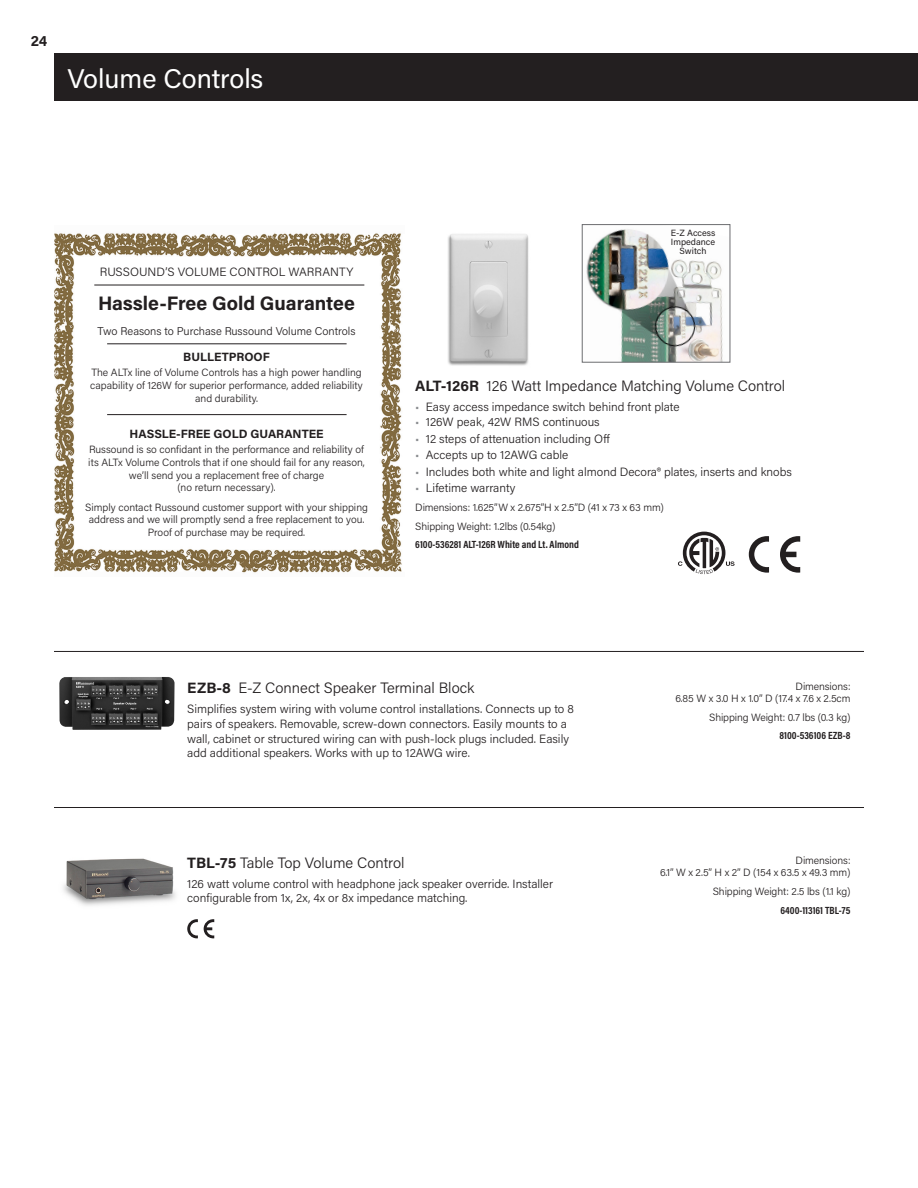
<style>
.page{position:relative;width:918px;height:1188px;background:#fff}
.page>*{position:absolute;margin:0;border:0;box-sizing:border-box;transform-origin:0 0}
.Page_Header{font:27px "Acumin Pro";color:#fff}
.body{font:700 19.5px "Acumin Pro";color:#231f20}
.subhead{font:300 15px "Acumin Pro";color:#231f20}
.body-2{font:300 15px "Acumin Pro";color:#231f20}
.t1{font:700 15px "Acumin Pro";color:#231f20}
.body-3{font:300 12px/14.7px "Acumin Pro";color:#231f20}
.bullets{font:300 12px "Acumin Pro";color:#231f20}
.body-4{font:700 12px "Acumin Pro";color:#231f20}
.body-5{font:300 11.25px "Acumin Pro";color:#231f20}
.body-6{font:300 10.5px/12.6px "Acumin Pro";color:#231f20;text-align:center}
.dimensions{font:300 10.5px/12px "Acumin Pro";letter-spacing:-.01em;color:#231f20;text-align:right}
.part_numbers{font:700 10.5px "Acumin Pro Cond";color:#231f20}
.t2{font:9px "Acumin Pro";color:#231f20}
.s1{font-weight:700}
.s2{color:#8a8c8f}
</style>
<div class="page">
<div style="left:54px;top:54px;width:864px;height:47px;background:#231f20"></div>
<img style="left:54px;top:233px;width:348px;height:340px">
<img style="left:63px;top:858px;width:113px;height:48px">
<hr style="left:54px;top:651px;width:810px;height:1px;background:#231f20">
<hr style="left:54px;top:807px;width:810px;height:1px;background:#231f20">
<img style="left:586px;top:229px;width:137px;height:132px">
<div style="left:582px;top:224px;width:148px;height:139px;border:1px solid #6c6d70"></div>
<hr style="left:94px;top:285px;width:270px;height:1px;background:#231f20">
<hr style="left:107px;top:343px;width:240px;height:1px;background:#231f20">
<hr style="left:107px;top:414px;width:240px;height:1px;background:#231f20">
<svg style="left:678px;top:532px;width:57px;height:42px"></svg>
<img style="left:448px;top:234px;width:81px;height:132px">
<img style="left:59px;top:677px;width:116px;height:53px">
<svg style="left:187px;top:919px;width:11px;height:19px"></svg>
<svg style="left:204px;top:919px;width:10px;height:19px"></svg>
<svg style="left:749px;top:536px;width:20px;height:36px"></svg>
<svg style="left:780px;top:536px;width:20px;height:36px"></svg>
<h3 class="t1" style="left:31px;top:30px;width:18px">24</h3>
<p class="Page_Header" style="left:68px;top:60px;width:197px">Volume Controls</p>
<p class="body-3" style="left:100px;top:264px;width:255px">RUSSOUND’S VOLUME CONTROL WARRANTY</p>
<p class="body" style="left:98px;top:290px;width:258px">Hassle-Free Gold Guarantee</p>
<p class="body-5" style="left:98px;top:324px;width:259px">Two Reasons to Purchase Russound Volume Controls</p>
<p class="body-4" style="left:183px;top:348px;width:88px">BULLETPROOF</p>
<p class="body-6" style="left:90px;top:366px;width:274px">The ALTx line of Volume Controls has a high power handling capability of 126W for superior performance, added reliability and durability.</p>
<p class="body-4" style="left:129px;top:425px;width:196px">HASSLE-FREE GOLD GUARANTEE</p>
<p class="body-6" style="left:88px;top:443px;width:278px">Russound is so confidant in the performance and reliability of its ALTx Volume Controls that if one should fail for any reason, we’ll send you a replacement free of charge<br>(no return necessary).</p>
<p class="body-6" style="left:85px;top:500px;width:284px">Simply contact Russound customer support with your shipping address and we will promptly send a free replacement to you.<br>Proof of purchase may be required.</p>
<p class="t2" style="left:671px;top:227px;width:46px">E-Z Access</p>
<p class="t2" style="left:671px;top:236px;width:46px">Impedance</p>
<p class="t2" style="left:680px;top:245px;width:29px">Switch</p>
<p class="subhead" style="left:415px;top:376px;width:371px"><span class="s1">ALT-126R</span> 126 Watt Impedance Matching Volume Control</p>
<p class="bullets" style="left:415px;top:399px;width:266px"><span class="s2">•</span> Easy access impedance switch behind front plate</p>
<p class="bullets" style="left:415px;top:414px;width:186px"><span class="s2">•</span> 126W peak, 42W RMS continuous</p>
<p class="bullets" style="left:415px;top:430px;width:196px"><span class="s2">•</span> 12 steps of attenuation including Off</p>
<p class="bullets" style="left:415px;top:447px;width:155px"><span class="s2">•</span> Accepts up to 12AWG cable</p>
<p class="bullets" style="left:415px;top:463px;width:378px"><span class="s2">•</span> Includes both white and light almond Decora® plates, inserts and knobs</p>
<p class="bullets" style="left:415px;top:480px;width:102px"><span class="s2">•</span> Lifetime warranty</p>
<p class="dimensions" style="left:415px;top:501px;width:250px">Dimensions: 1.625”W x 2.675”H x 2.5”D (41 x 73 x 63 mm)</p>
<p class="dimensions" style="left:415px;top:519px;width:142px">Shipping Weight: 1.2lbs (0.54kg)</p>
<p class="part_numbers" style="left:415px;top:538px;width:165px">6100-536281 ALT-126R White and Lt. Almond</p>
<p class="subhead" style="left:187px;top:678px;width:289px"><span class="s1">EZB-8</span> E-Z Connect Speaker Terminal Block</p>
<p class="body-3" style="left:187px;top:701px;width:388px">Simplifies system wiring with volume control installations. Connects up to 8 pairs of speakers. Removable, screw-down connectors. Easily mounts to a wall, cabinet or structured wiring can with push-lock plugs included. Easily add additional speakers. Works with up to 12AWG wire.</p>
<p class="body-2" style="left:187px;top:852px;width:219px"><span class="s1">TBL-75</span> Table Top Volume Control</p>
<p class="body-3" style="left:187px;top:876px;width:367px">126 watt volume control with headphone jack speaker override. Installer configurable from 1x, 2x, 4x or 8x impedance matching.</p>
<p class="dimensions" style="left:675px;top:680px;width:177px">Dimensions:<br>6.85 W x 3.0 H x 1.0” D (17.4 x 7.6 x 2.5cm</p>
<p class="dimensions" style="left:709px;top:711px;width:143px">Shipping Weight: 0.7 lbs (0.3 kg)</p>
<p class="part_numbers" style="left:780px;top:729px;width:72px">8100-536106 EZB-8</p>
<p class="dimensions" style="left:660px;top:854px;width:192px">Dimensions:<br>6.1” W x 2.5” H x 2” D (154 x 63.5 x 49.3 mm)</p>
<p class="dimensions" style="left:713px;top:885px;width:139px">Shipping Weight: 2.5 lbs (1.1 kg)</p>
<p class="part_numbers" style="left:780px;top:903px;width:72px">6400-113161 TBL-75</p>
</div>
